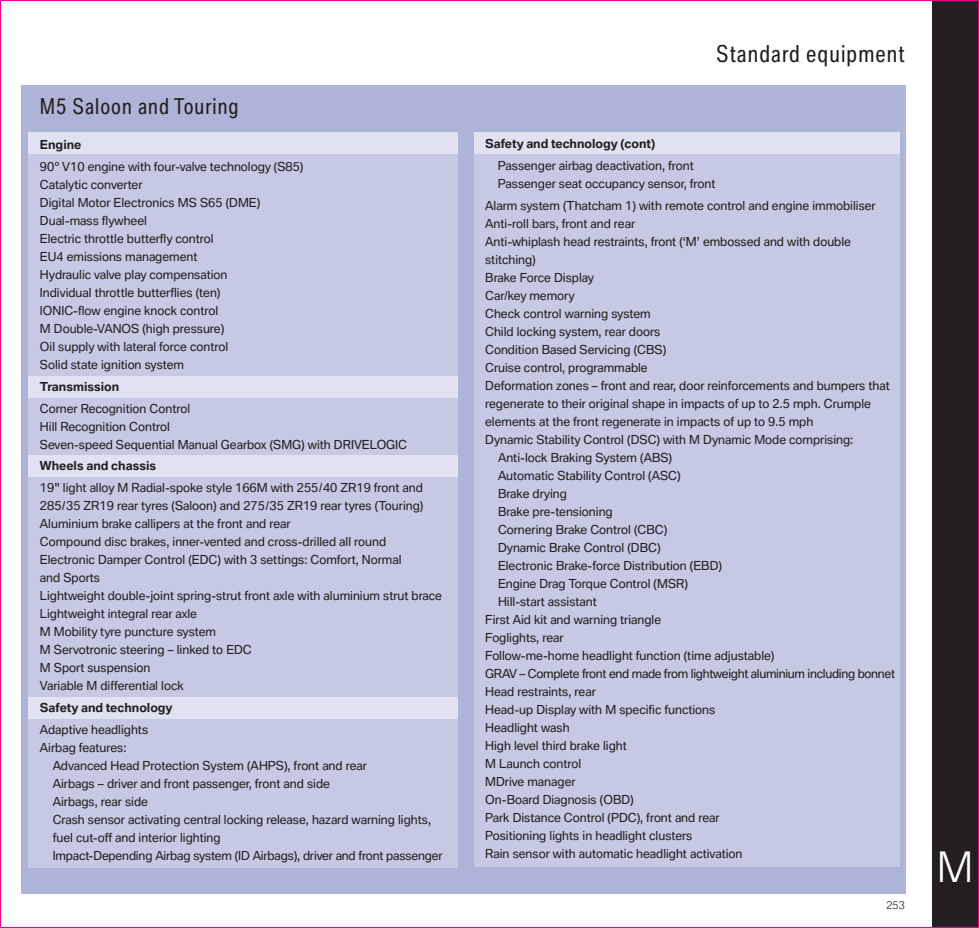
<style>
.page{position:relative;width:979px;height:928px;background:#fff}
.page>*{position:absolute;margin:0;border:0;box-sizing:border-box;transform-origin:0 0}
.t1{font:300 40.5px "BMW Type";color:#fff}
.t2{font:condensed 22.5px "BMW Type";letter-spacing:.05em;color:#231f20}
.t3{font:condensed 21px "BMW Type";letter-spacing:.05em;color:#231f20}
.t4{font:12px/18px "BMW Type";color:#231f20}
.t5{font:700 12px "BMW Type";color:#231f20}
.t6{font:12px "BMW Type";letter-spacing:-.025em;color:#231f20}
.t7{font:300 10.5px "BMW Type";color:#231f20}
</style>
<div class="page">
<div style="left:932px;top:0;width:47px;height:928px;background:#231f20"></div>
<div style="left:22px;top:85px;width:884px;height:808px;background:#aeb3d8"></div>
<div style="left:28px;top:148px;width:429px;height:550px;background:#c6c9e4"></div>
<div style="left:474px;top:148px;width:426px;height:719px;background:#c6c9e4"></div>
<div style="left:28px;top:133px;width:429px;height:21px;background:#e1e2f1"></div>
<div style="left:28px;top:710px;width:429px;height:158px;background:#c6c9e4"></div>
<div style="left:28px;top:376px;width:429px;height:21px;background:#e1e2f1"></div>
<div style="left:28px;top:455px;width:429px;height:22px;background:#e1e2f1"></div>
<div style="left:28px;top:697px;width:429px;height:21px;background:#e1e2f1"></div>
<div style="left:474px;top:133px;width:426px;height:21px;background:#e1e2f1"></div>
<svg style="left:0;top:0;width:1px;height:927px"></svg>
<h3 class="t3" style="left:40px;top:98px;width:200px">M5 Saloon and Touring</h3>
<p class="t5" style="left:40px;top:140px;width:43px">Engine</p>
<p class="t4" style="left:40px;top:158px;width:265px">90° V10 engine with four-valve technology (S85)<br>Catalytic converter<br>Digital Motor Electronics MS S65 (DME)<br>Dual-mass flywheel<br>Electric throttle butterfly control<br>EU4 emissions management<br>Hydraulic valve play compensation<br>Individual throttle butterflies (ten)<br>IONIC-flow engine knock control<br>M Double-VANOS (high pressure)<br>Oil supply with lateral force control<br>Solid state ignition system</p>
<p class="t5" style="left:40px;top:382px;width:81px">Transmission</p>
<p class="t4" style="left:40px;top:400px;width:369px">Corner Recognition Control<br>Hill Recognition Control<br>Seven-speed Sequential Manual Gearbox (SMG) with DRIVELOGIC</p>
<p class="t5" style="left:40px;top:461px;width:118px">Wheels and chassis</p>
<p class="t4" style="left:40px;top:480px;width:403px">19" light alloy M Radial-spoke style 166M with 255/40 ZR19 front and 285/35 ZR19 rear tyres (Saloon) and 275/35 ZR19 rear tyres (Touring)<br>Aluminium brake callipers at the front and rear<br>Compound disc brakes, inner-vented and cross-drilled all round Electronic Damper Control (EDC) with 3 settings: Comfort, Normal<br>and Sports<br>Lightweight double-joint spring-strut front axle with aluminium strut brace Lightweight integral rear axle<br>M Mobility tyre puncture system<br>M Servotronic steering – linked to EDC<br>M Sport suspension<br>Variable M differential lock</p>
<p class="t5" style="left:40px;top:703px;width:134px">Safety and technology</p>
<p class="t4" style="left:40px;top:721px;width:110px">Adaptive headlights<br>Airbag features:</p>
<p class="t4" style="left:53px;top:757px;width:391px">Advanced Head Protection System (AHPS), front and rear<br>Airbags – driver and front passenger, front and side<br>Airbags, rear side<br>Crash sensor activating central locking release, hazard warning lights, fuel cut-off and interior lighting<br>Impact-Depending Airbag system (ID Airbags), driver and front passenger</p>
<h2 class="t2" style="left:716px;top:45px;width:190px">Standard equipment</h2>
<p class="t5" style="left:485px;top:139px;width:172px">Safety and technology (cont)</p>
<p class="t4" style="left:498px;top:158px;width:219px">Passenger airbag deactivation, front<br>Passenger seat occupancy sensor, front</p>
<p class="t4" style="left:485px;top:198px;width:392px">Alarm system (Thatcham 1) with remote control and engine immobiliser</p>
<p class="t4" style="left:485px;top:216px;width:151px">Anti-roll bars, front and rear</p>
<p class="t4" style="left:485px;top:234px;width:367px">Anti-whiplash head restraints, front (‘M’ embossed and with double</p>
<p class="t4" style="left:485px;top:252px;width:52px">stitching)</p>
<p class="t4" style="left:485px;top:270px;width:110px">Brake Force Display</p>
<p class="t4" style="left:485px;top:288px;width:91px">Car/key memory</p>
<p class="t4" style="left:485px;top:306px;width:167px">Check control warning system</p>
<p class="t4" style="left:485px;top:324px;width:177px">Child locking system, rear doors</p>
<p class="t4" style="left:485px;top:342px;width:182px">Condition Based Servicing (CBS)</p>
<p class="t4" style="left:485px;top:360px;width:164px">Cruise control, programmable</p>
<p class="t4" style="left:485px;top:378px;width:406px">Deformation zones – front and rear, door reinforcements and bumpers that</p>
<p class="t4" style="left:485px;top:396px;width:387px">regenerate to their original shape in impacts of up to 2.5 mph. Crumple</p>
<p class="t4" style="left:485px;top:414px;width:329px">elements at the front regenerate in impacts of up to 9.5 mph</p>
<p class="t4" style="left:485px;top:432px;width:369px">Dynamic Stability Control (DSC) with M Dynamic Mode comprising:</p>
<p class="t4" style="left:498px;top:450px;width:176px">Anti-lock Braking System (ABS)</p>
<p class="t4" style="left:498px;top:468px;width:184px">Automatic Stability Control (ASC)</p>
<p class="t4" style="left:498px;top:486px;width:70px">Brake drying</p>
<p class="t4" style="left:498px;top:504px;width:116px">Brake pre-tensioning</p>
<p class="t4" style="left:498px;top:522px;width:171px">Cornering Brake Control (CBC)</p>
<p class="t4" style="left:498px;top:540px;width:164px">Dynamic Brake Control (DBC)</p>
<p class="t4" style="left:498px;top:558px;width:226px">Electronic Brake-force Distribution (EBD)</p>
<p class="t4" style="left:498px;top:576px;width:192px">Engine Drag Torque Control (MSR)</p>
<p class="t4" style="left:498px;top:594px;width:100px">Hill-start assistant</p>
<p class="t4" style="left:485px;top:612px;width:177px">First Aid kit and warning triangle</p>
<p class="t4" style="left:485px;top:630px;width:80px">Foglights, rear</p>
<p class="t4" style="left:485px;top:648px;width:291px">Follow-me-home headlight function (time adjustable)</p>
<p class="t6" style="left:485px;top:669px;width:411px">GRAV – Complete front end made from lightweight aluminium including bonnet</p>
<p class="t4" style="left:485px;top:684px;width:112px">Head restraints, rear</p>
<p class="t4" style="left:485px;top:702px;width:232px">Head-up Display with M specific functions</p>
<p class="t4" style="left:485px;top:720px;width:86px">Headlight wash</p>
<p class="t4" style="left:485px;top:738px;width:143px">High level third brake light</p>
<p class="t4" style="left:485px;top:756px;width:97px">M Launch control</p>
<p class="t4" style="left:485px;top:774px;width:92px">MDrive manager</p>
<p class="t4" style="left:485px;top:792px;width:150px">On-Board Diagnosis (OBD)</p>
<p class="t4" style="left:485px;top:810px;width:236px">Park Distance Control (PDC), front and rear</p>
<p class="t4" style="left:485px;top:828px;width:209px">Positioning lights in headlight clusters</p>
<p class="t4" style="left:485px;top:846px;width:259px">Rain sensor with automatic headlight activation</p>
<p class="t7" style="left:886px;top:901px;width:20px">253</p>
<h1 class="t1" style="left:937px;top:851px;width:37px">M</h1>
</div>
